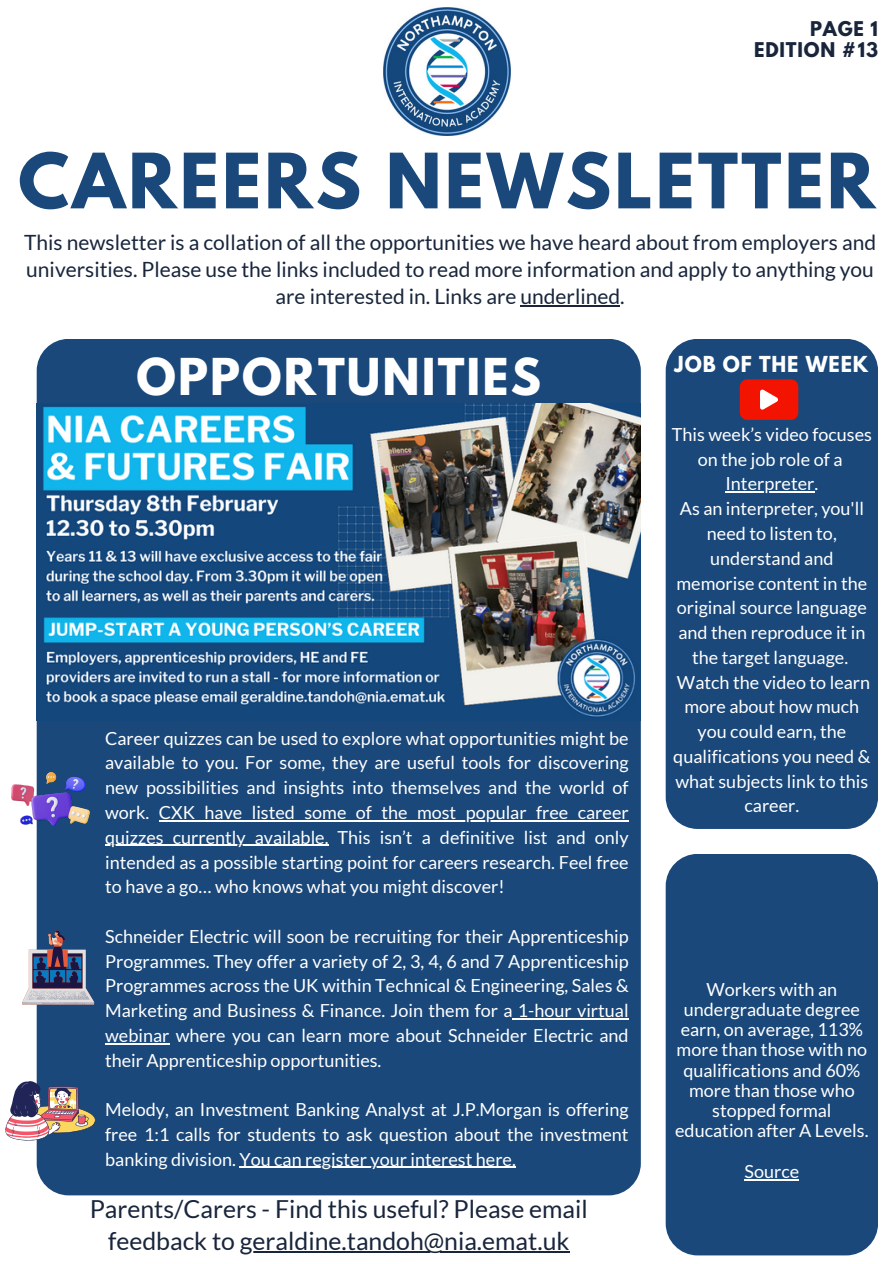
<style>
.page{position:relative;width:893px;height:1264px;background:#fff}
.page>*{position:absolute;margin:0;border:0;box-sizing:border-box;transform-origin:0 0}
.t1{font:700 67.5px "League Spartan";letter-spacing:.045em;color:#1a487b}
.t2{font:700 45px "League Spartan";letter-spacing:.045em;color:#fff}
.t3{font:24.75px/31.7px "Lato";color:#18253b;text-align:center}
.t4{font:21px/27px "Lato";color:#18253b;text-align:center}
.t5{font:700 19.5px "League Spartan";letter-spacing:.045em;color:#fff}
.t6{font:18px/24.8px "Lato";color:#fff;text-align:center}
.t7{font:700 18px/20.2px "League Spartan";letter-spacing:.045em;color:#18253b;text-align:right}
</style>
<div class="page">
<div style="left:37px;top:339px;width:603px;height:856px;background:#1a487b;border-radius:32px"></div>
<div style="left:665px;top:339px;width:213px;height:490px;background:#1a487b;border-radius:32px"></div>
<div style="left:665px;top:853px;width:213px;height:402px;background:#1a487b;border-radius:32px"></div>
<img style="left:383px;top:8px;width:127px;height:127px">
<svg style="left:739px;top:379px;width:59px;height:41px;background:#e92c1d"></svg>
<img style="left:12px;top:772px;width:77px;height:53px">
<svg style="left:22px;top:930px;width:72px;height:74px"></svg>
<img style="left:5px;top:1081px;width:90px;height:59px">
<img style="left:43px;top:403px;width:597px;height:315px">
<hr style="left:240px;top:1251px;width:329px;height:2px;background:#18253b">
<hr style="left:520px;top:305px;width:100px;height:1px;background:#18253b">
<hr style="left:159px;top:820px;width:469px;height:1px;background:#fff">
<hr style="left:105px;top:844px;width:223px;height:2px;background:#fff">
<hr style="left:512px;top:1018px;width:116px;height:1px;background:#fff">
<hr style="left:105px;top:1042px;width:64px;height:2px;background:#fff">
<hr style="left:239px;top:1166px;width:277px;height:1px;background:#fff">
<hr style="left:744px;top:1178px;width:55px;height:2px;background:#fff">
<hr style="left:725px;top:491px;width:89px;height:1px;background:#fff">
<p class="t7" style="left:754px;top:21px;width:125px">PAGE 1<br>EDITION #13</p>
<p class="t1" style="left:18px;top:148px;width:858px">CAREERS NEWSLETTER</p>
<p class="t4" style="left:24px;top:228px;width:853px">This newsletter is a collation of all the opportunities we have heard about from employers and universities. Please use the links included to read more information and apply to anything you are interested in. Links are underlined.</p>
<h2 class="t2" style="left:136px;top:355px;width:406px">OPPORTUNITIES</h2>
<p class="t6" style="left:105px;top:725px;width:525px;text-align:justify">Career quizzes can be used to explore what opportunities might be available to you. For some, they are useful tools for discovering new possibilities and insights into themselves and the world of work.</p>
<p class="t6" style="left:159px;top:799px;width:471px">CXK have listed some of the most popular free career</p>
<p class="t6" style="left:105px;top:824px;width:525px;text-align:justify">quizzes currently available. This isn’t a definitive list and only intended as a possible starting point for careers research. Feel free to have a go… who knows what you might discover!</p>
<p class="t6" style="left:105px;top:923px;width:525px;text-align:justify">Schneider Electric will soon be recruiting for their Apprenticeship Programmes. They offer a variety of 2, 3, 4, 6 and 7 Apprenticeship Programmes across the UK within Technical &amp; Engineering, Sales &amp; Marketing and Business &amp; Finance. Join them for a 1-hour virtual</p>
<h3 class="t6" style="left:105px;top:1022px;width:525px;text-align:left">webinar where you can learn more about Schneider Electric and their Apprenticeship opportunities.</h3>
<h3 class="t6" style="left:105px;top:1096px;width:525px;text-align:justify">Melody, an Investment Banking Analyst at J.P.Morgan is offering free 1:1 calls for students to ask question about the investment banking division. You can register your interest here.</h3>
<h2 class="t3" style="left:90px;top:1192px;width:499px">Parents/Carers - Find this useful? Please email feedback to geraldine.tandoh@nia.emat.uk</h2>
<h6 class="t5" style="left:674px;top:354px;width:195px">JOB OF THE WEEK</h6>
<p class="t6" style="left:671px;top:421px;width:202px">This week’s video focuses on the job role of a</p>
<p class="t6" style="left:679px;top:471px;width:186px">Interpreter.<br>As an interpreter, you'll need to listen to,</p>
<p class="t6" style="left:676px;top:545px;width:195px">understand and memorise content in the original source language and then reproduce it in the target language.<br>Watch the video to learn</p>
<p class="t6" style="left:673px;top:694px;width:199px">more about how much you could earn, the qualifications you need &amp; what subjects link to this career.</p>
<h4 class="t6" style="left:675px;top:978px;width:195px;line-height:20.2px">Workers with an undergraduate degree earn, on average, 113% more than those with no qualifications and 60% more than those who stopped formal education after A Levels.</h4>
<p class="t6" style="left:744px;top:1158px;width:56px">Source</p>
</div>
